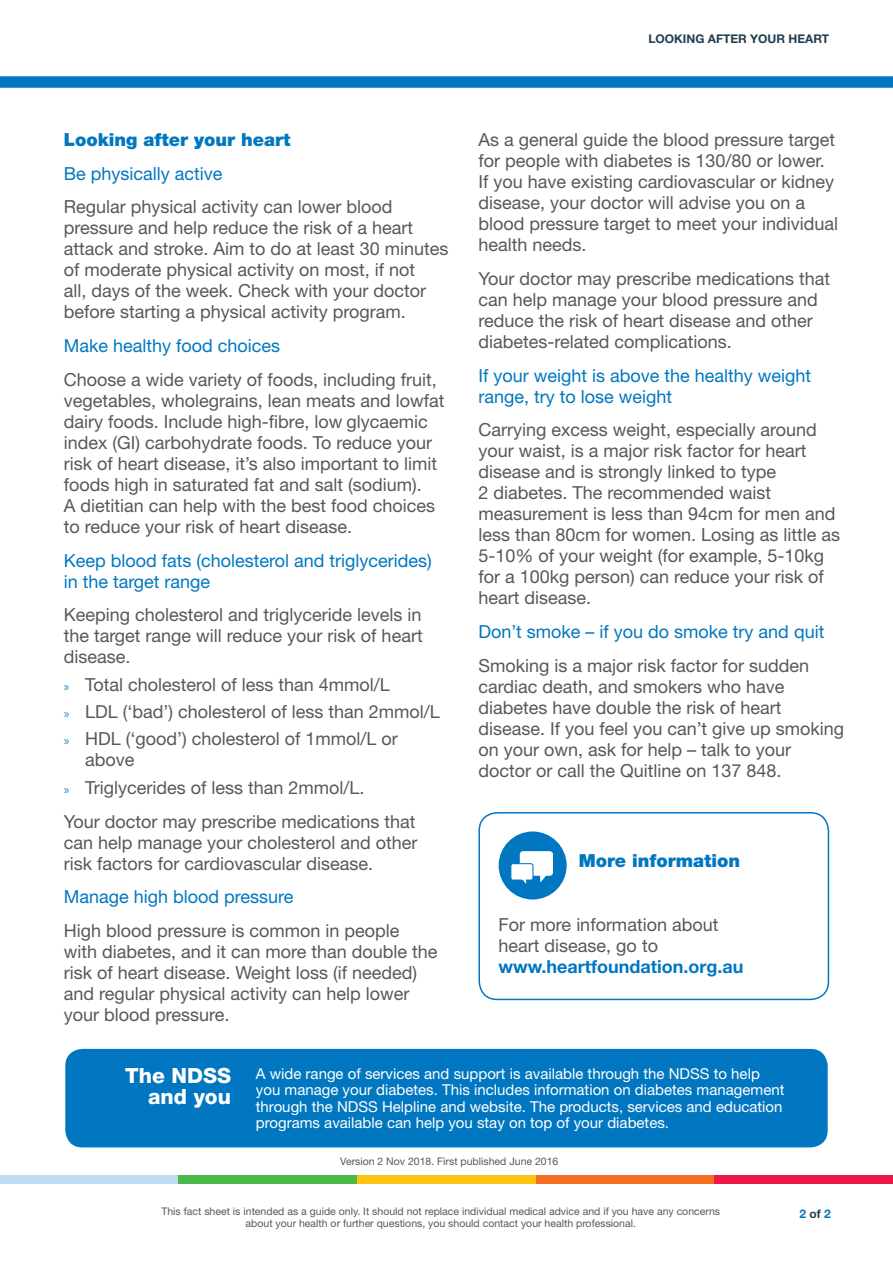
<style>
.page{position:relative;width:893px;height:1263px;background:#fff}
.page>*{position:absolute;margin:0;border:0;box-sizing:border-box;transform-origin:0 0}
.t1{font:800 21px/21px "Helvetica Neue";color:#fff;text-align:right}
.t2{font:900 21px "Helvetica Neue";color:#fff}
.t3{font:18px/21px "Helvetica Neue";color:#57585a}
.t4{font:18px/21px "Helvetica Neue";color:#0077c0}
.t5{font:900 18px "Helvetica Neue";color:#0077c0}
.t6{font:15px/16.5px "Helvetica Neue";color:#fff}
.t7{font:700 12px "Helvetica Neue";color:#233d50}
.t8{font:700 12px "Helvetica Neue";color:#0077c0}
.t9{font:10.5px/12px "Helvetica Neue";color:#57585a;text-align:center}
.s1{font-weight:900;color:#0077c0}
.s2{color:#0077c0}
.s3{font-family:"Myriad Pro";font-size:13.5px;color:#2287c8}
.s4{font-weight:700;color:#0077c0}
.s5{color:#233d50}
</style>
<div class="page">
<div style="left:357px;top:1176px;width:179px;height:8px;background:#fec210"></div>
<div style="left:0;top:1176px;width:179px;height:8px;background:#bcdcf3"></div>
<div style="left:179px;top:1176px;width:178px;height:8px;background:#4cb848"></div>
<div style="left:536px;top:1176px;width:178px;height:8px;background:#f36e21"></div>
<div style="left:714px;top:1176px;width:179px;height:8px;background:#ed1845"></div>
<div style="left:0;top:77px;width:893px;height:10px;background:#0077c0"></div>
<div style="left:65px;top:1048px;width:763px;height:100px;background:#0077c0;border-radius:18px"></div>
<div style="left:64px;top:1047px;width:765px;height:102px;border:2px solid #fff;border-radius:18px"></div>
<div style="left:478px;top:812px;width:351px;height:188px;border:2px solid #0077c0;border-radius:18px"></div>
<div style="left:499px;top:831px;width:68px;height:68px;background:#0077c0;border-radius:50%"></div>
<div style="left:520px;top:851px;width:33px;height:25px;background:#fff;border-radius:3px"></div>
<div style="left:511px;top:864px;width:22px;height:16px;background:#fff;border-radius:2px"></div>
<div style="left:510px;top:863px;width:23px;height:17px;border:1px solid #0077c0;border-radius:2px"></div>
<svg style="left:521px;top:878px;width:5px;height:6px"></svg>
<svg style="left:540px;top:875px;width:9px;height:8px"></svg>
<p class="t7" style="left:648px;top:31px;width:182px">LOOKING AFTER YOUR HEART</p>
<p class="t3" style="left:64px;top:122px;width:330px;line-height:33.8px"><span class="s1">Looking after your heart<br></span><span class="s2">Be physically active<br></span>Regular physical activity can lower blood</p>
<p class="t3" style="left:64px;top:217px;width:386px">pressure and help reduce the risk of a heart attack and stroke. Aim to do at least 30 minutes of moderate physical activity on most, if not<br>all, days of the week. Check with your doctor before starting a physical activity program.</p>
<p class="t3" style="left:64px;top:329px;width:375px;line-height:33.8px"><span class="s2">Make healthy food choices<br></span>Choose a wide variety of foods, including fruit,</p>
<p class="t3" style="left:64px;top:390px;width:382px">vegetables, wholegrains, lean meats and lowfat dairy foods. Include high-fibre, low glycaemic index (GI) carbohydrate foods. To reduce your risk of heart disease, it’s also important to limit foods high in saturated fat and salt (sodium).<br>A dietitian can help with the best food choices to reduce your risk of heart disease.</p>
<p class="t4" style="left:64px;top:549px;width:370px">Keep blood fats (cholesterol and triglycerides) in the target range</p>
<p class="t3" style="left:64px;top:604px;width:360px;text-align:justify">Keeping cholesterol and triglyceride levels in the target range will reduce your risk of heart disease.</p>
<p class="t3" style="left:64px;top:670px;width:378px;line-height:27.5px"><span class="s3">»</span> Total cholesterol of less than 4mmol/L<br><span class="s3">»</span> LDL (‘bad’) cholesterol of less than 2mmol/L <span class="s3">»</span> HDL (‘good’) cholesterol of 1mmol/L or</p>
<p class="t3" style="left:64px;top:746px;width:302px;line-height:27.3px;text-indent:22px">above<br><span class="s3">»</span> Triglycerides of less than 2mmol/L.</p>
<p class="t3" style="left:64px;top:810px;width:355px;text-align:justify">Your doctor may prescribe medications that can help manage your cholesterol and other risk factors for cardiovascular disease.</p>
<p class="t3" style="left:64px;top:880px;width:337px;line-height:33.8px"><span class="s2">Manage high blood pressure<br></span>High blood pressure is common in people</p>
<p class="t3" style="left:64px;top:941px;width:375px">with diabetes, and it can more than double the risk of heart disease. Weight loss (if needed) and regular physical activity can help lower your blood pressure.</p>
<p class="t3" style="left:478px;top:129px;width:361px">As a general guide the blood pressure target for people with diabetes is 130/80 or lower.<br>If you have existing cardiovascular or kidney disease, your doctor will advise you on a blood pressure target to meet your individual health needs.</p>
<p class="t3" style="left:478px;top:268px;width:353px">Your doctor may prescribe medications that can help manage your blood pressure and reduce the risk of heart disease and other diabetes-related complications.</p>
<p class="t4" style="left:478px;top:364px;width:334px">If your weight is above the healthy weight range, try to lose weight</p>
<p class="t3" style="left:478px;top:419px;width:363px">Carrying excess weight, especially around your waist, is a major risk factor for heart disease and is strongly linked to type<br>2 diabetes. The recommended waist measurement is less than 94cm for men and less than 80cm for women. Losing as little as 5-10% of your weight (for example, 5-10kg for a 100kg person) can reduce your risk of heart disease.</p>
<p class="t3" style="left:478px;top:615px;width:347px;line-height:33.8px"><span class="s2">Don’t smoke – if you do smoke try and quit<br></span>Smoking is a major risk factor for sudden</p>
<p class="t3" style="left:478px;top:676px;width:367px">cardiac death, and smokers who have diabetes have double the risk of heart disease. If you feel you can’t give up smoking on your own, ask for help – talk to your doctor or call the Quitline on 137 848.</p>
<p class="t5" style="left:579px;top:849px;width:163px">More information</p>
<p class="t3" style="left:499px;top:914px;width:246px">For more information about heart disease, go to <span class="s4">www.heartfoundation.org.au</span></p>
<p class="t1" style="left:125px;top:1065px;width:107px">The NDSS and you</p>
<p class="t2" style="left:145px;top:1084px;width:14px">a</p>
<p class="t6" style="left:256px;top:1065px;width:530px">A wide range of services and support is available through the NDSS to help you manage your diabetes. This includes information on diabetes management through the NDSS Helpline and website. The products, services and education programs available can help you stay on top of your diabetes.</p>
<p class="t9" style="left:340px;top:1155px;width:220px">Version 2 Nov 2018. First published June 2016</p>
<p class="t9" style="left:161px;top:1205px;width:560px">This fact sheet is intended as a guide only. It should not replace individual medical advice and if you have any concerns about your health or further questions, you should contact your health professional.</p>
<p class="t8" style="left:799px;top:1207px;width:33px">2 <span class="s5">of</span> 2</p>
</div>
